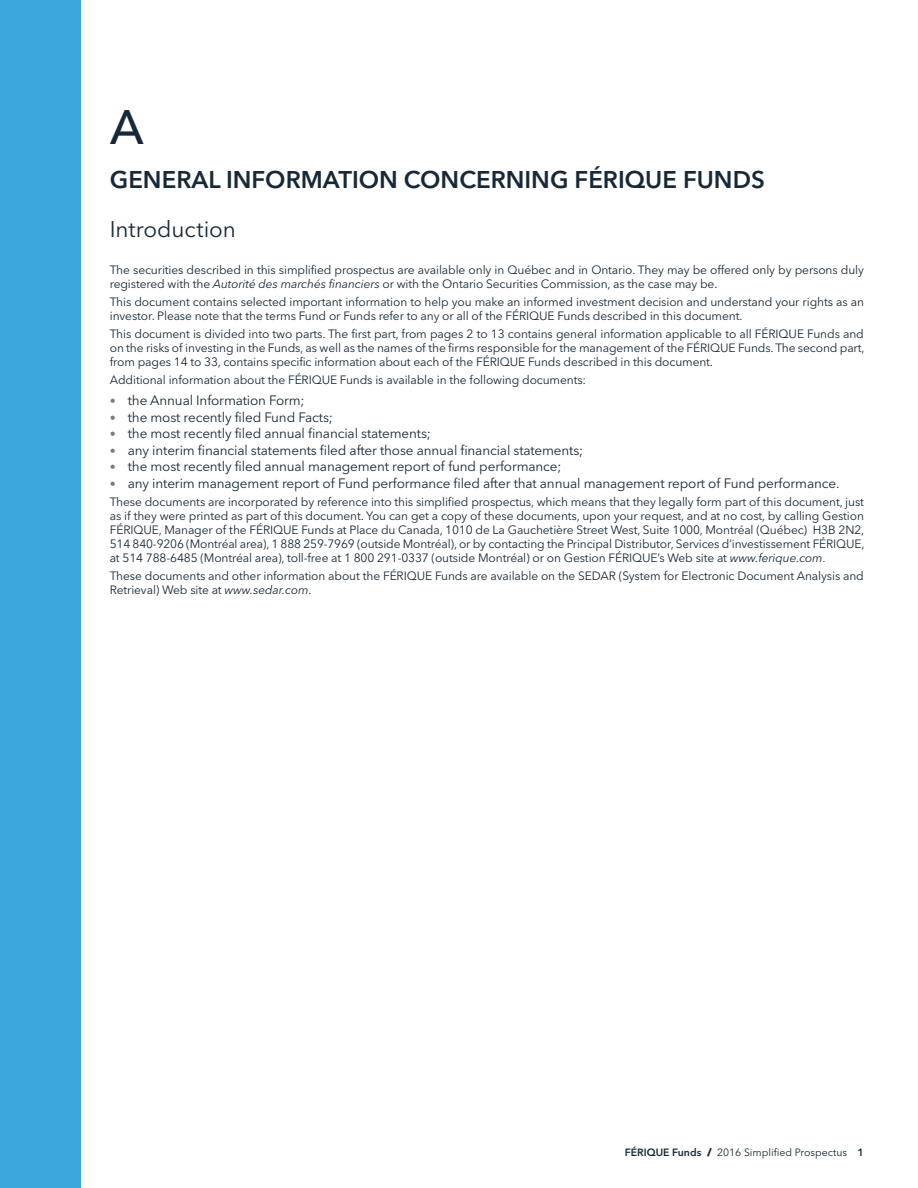
<style>
.page{position:relative;width:918px;height:1188px;background:#fff}
.page>*{position:absolute;margin:0;border:0;box-sizing:border-box;transform-origin:0 0}
.t1{font:500 48px "Avenir Next LT Pro";color:#172938}
.t2{font:600 24px "Avenir Next LT Pro";color:#172938}
.t3{font:22.5px "Avenir Next LT Pro";letter-spacing:-.005em;color:#172938}
.t4{font:13.5px "Avenir Next LT Pro";letter-spacing:-.01em;color:#172938}
.t5{font:12px/13.8px "Avenir Next LT Pro";letter-spacing:-.01em;color:#172938}
.t6{font:10.5px "Avenir Next LT Pro";color:#172938}
.s1{font-style:italic}
.s2{font-size:12px;color:#747d8a}
.s3{font-weight:600}
.s4{font-weight:800}
</style>
<div class="page">
<div style="left:0;top:0;width:81px;height:1188px;background:#3aa7de"></div>
<h1 class="t1" style="left:110px;top:99px;width:36px">A</h1>
<h2 class="t2" style="left:110px;top:165px;width:656px">GENERAL INFORMATION CONCERNING FÉRIQUE FUNDS</h2>
<h3 class="t3" style="left:110px;top:216px;width:128px">Introduction</h3>
<p class="t5" style="left:110px;top:263px;width:756px">The securities described in this simplified prospectus are available only in Québec and in Ontario. They may be offered only by persons duly registered with the <span class="s1">Autorité des marchés financiers</span> or with the Ontario Securities Commission, as the case may be.</p>
<p class="t5" style="left:110px;top:295px;width:756px">This document contains selected important information to help you make an informed investment decision and understand your rights as an investor. Please note that the terms Fund or Funds refer to any or all of the FÉRIQUE Funds described in this document.</p>
<p class="t5" style="left:110px;top:327px;width:756px;text-align:justify">This document is divided into two parts. The first part, from pages 2 to 13 contains general information applicable to all FÉRIQUE Funds and on the risks of investing in the Funds, as well as the names of the firms responsible for the management of the FÉRIQUE Funds. The second part, from pages 14 to 33, contains specific information about each of the FÉRIQUE Funds described in this document.</p>
<p class="t5" style="left:110px;top:373px;width:478px">Additional information about the FÉRIQUE Funds is available in the following documents:</p>
<p class="t4" style="left:110px;top:393px;width:196px"><span class="s2">•</span> the Annual Information Form;</p>
<p class="t4" style="left:110px;top:409px;width:225px"><span class="s2">•</span> the most recently filed Fund Facts;</p>
<p class="t4" style="left:110px;top:426px;width:323px"><span class="s2">•</span> the most recently filed annual financial statements;</p>
<p class="t4" style="left:110px;top:442px;width:475px"><span class="s2">•</span> any interim financial statements filed after those annual financial statements;</p>
<p class="t4" style="left:110px;top:459px;width:453px"><span class="s2">•</span> the most recently filed annual management report of fund performance;</p>
<p class="t4" style="left:110px;top:475px;width:731px"><span class="s2">•</span> any interim management report of Fund performance filed after that annual management report of Fund performance.</p>
<p class="t5" style="left:110px;top:495px;width:756px;text-align:justify">These documents are incorporated by reference into this simplified prospectus, which means that they legally form part of this document, just as if they were printed as part of this document. You can get a copy of these documents, upon your request, and at no cost, by calling Gestion FÉRIQUE, Manager of the FÉRIQUE Funds at Place du Canada, 1010 de La Gauchetière Street West, Suite 1000, Montréal (Québec) H3B 2N2, 514 840-9206 (Montréal area), 1 888 259-7969 (outside Montréal), or by contacting the Principal Distributor, Services d’investissement FÉRIQUE, at 514 788-6485 (Montréal area), toll-free at 1 800 291-0337 (outside Montréal) or on Gestion FÉRIQUE’s Web site at <span class="s1">www.ferique.com</span>.</p>
<p class="t5" style="left:110px;top:569px;width:756px">These documents and other information about the FÉRIQUE Funds are available on the SEDAR (System for Electronic Document Analysis and<br>Retrieval) Web site at <span class="s1">www.sedar.com</span>.</p>
<p class="t6" style="left:625px;top:1146px;width:241px"><span class="s3">FÉRIQUE Funds</span> <span class="s4">/</span> 2016 Simplified Prospectus <span class="s3">1</span></p>
</div>
